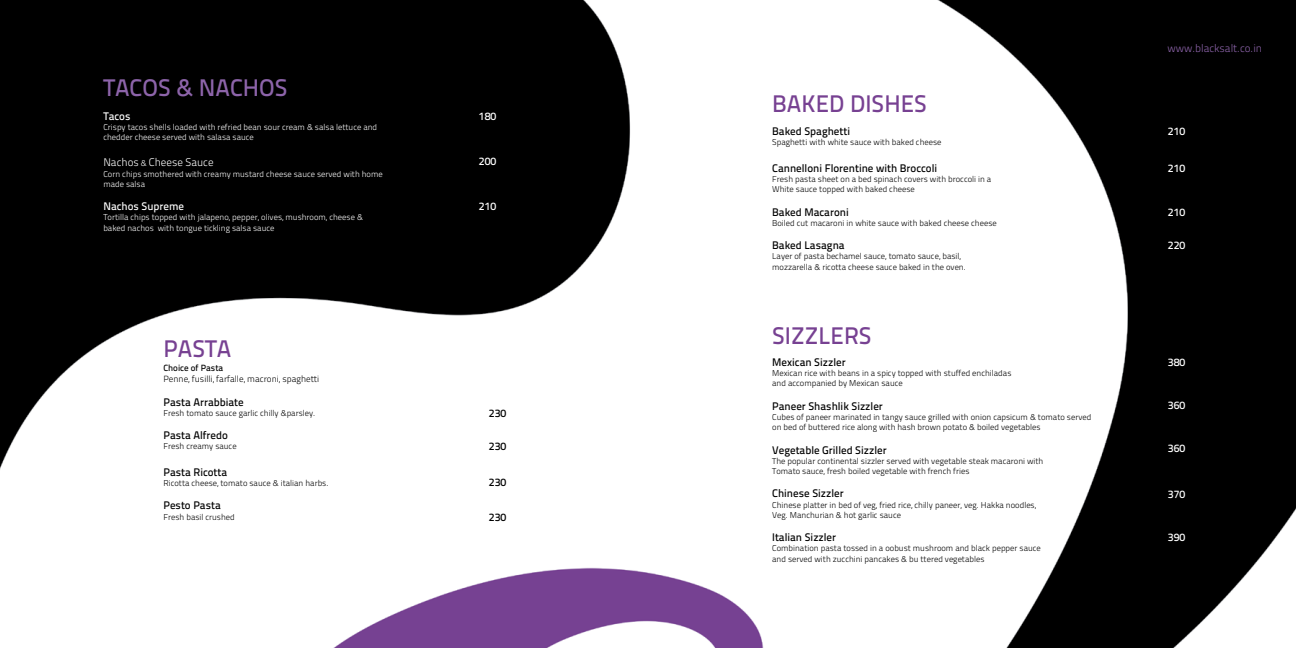
<style>
.page{position:relative;width:1296px;height:648px;background:#fff}
.page>*{position:absolute;margin:0;border:0;box-sizing:border-box;transform-origin:0 0}
.t1{font:24px "Titillium Text 14 L 600 wt";color:#774192}
.t2{font:24px "Titillium Text 14 L 600 wt";color:#8d64aa}
.t3{font:11px "Titillium Text 14 L 600 wt";color:#000}
.t4{font:11px "Titillium Text 14 L 600 wt";color:#fff}
.t5{font:11px "Titillium Text 14 L 250 wt";color:#8d64aa}
.t6{font:11px "Titillium Text 14 L 250 wt";color:#fff}
.t7{font:9px "Titillium Text 14 L 250 wt";color:#000}
.t8{font:9px "Titillium Text 14 L 600 wt";color:#000}
.t9{font:8.5px/10.2px "Titillium Text 14 L 250 wt";color:#000}
.t10{font:8.5px/10.2px "Titillium Text 14 L 250 wt";color:#fff}
.s1{font-size:8.5px}
</style>
<div class="page">
<img style="left:0;top:0;width:1296px;height:648px">
<h1 class="t2" style="left:103px;top:73px;width:27px">Tacos</h1>
<h1 class="t2" style="left:176px;top:73px;width:55px">&amp; Nachos</h1>
<p class="t4" style="left:103px;top:109px;width:29px">Tacos</p>
<p class="t10" style="left:103px;top:122px;width:275px">Crispy tacos shells loaded with refried bean sour cream &amp; salsa lettuce and chedder cheese served with salasa sauce</p>
<p class="t6" style="left:103px;top:156px;width:112px">Nachos <span class="s1">&amp;</span> Cheese Sauce</p>
<p class="t10" style="left:103px;top:169px;width:281px">Corn chips smothered with creamy mustard cheese sauce served with home made salsa</p>
<p class="t4" style="left:103px;top:200px;width:82px">Nachos Supreme</p>
<p class="t10" style="left:103px;top:212px;width:261px">Tortilla chips topped with jalapeno, pepper, olives, mushroom, cheese &amp; baked nachos with tongue tickling salsa sauce</p>
<h1 class="t1" style="left:163px;top:334px;width:29px">Pasta</h1>
<p class="t8" style="left:163px;top:362px;width:61px">Choice of Pasta</p>
<p class="t7" style="left:163px;top:373px;width:157px">Penne, fusilli, farfalle, macroni, spaghetti</p>
<p class="t3" style="left:163px;top:395px;width:82px">Pasta Arrabbiate</p>
<p class="t9" style="left:163px;top:408px;width:153px">Fresh tomato sauce garlic chilly &amp;parsley.</p>
<p class="t3" style="left:163px;top:429px;width:66px">Pasta Alfredo</p>
<p class="t9" style="left:163px;top:441px;width:75px">Fresh creamy sauce</p>
<p class="t3" style="left:163px;top:465px;width:65px">Pasta Ricotta</p>
<p class="t9" style="left:163px;top:478px;width:167px">Ricotta cheese, tomato sauce &amp; italian harbs.</p>
<p class="t3" style="left:163px;top:499px;width:59px">Pesto Pasta</p>
<p class="t9" style="left:163px;top:511px;width:73px">Fresh basil crushed</p>
<p class="t4" style="left:479px;top:109px;width:19px">180</p>
<p class="t4" style="left:479px;top:154px;width:19px">200</p>
<p class="t4" style="left:479px;top:199px;width:19px">210</p>
<p class="t3" style="left:489px;top:407px;width:19px">230</p>
<p class="t3" style="left:489px;top:440px;width:19px">230</p>
<p class="t3" style="left:489px;top:475px;width:19px">230</p>
<p class="t3" style="left:489px;top:510px;width:19px">230</p>
<h1 class="t1" style="left:772px;top:89px;width:92px">Baked Dishes</h1>
<p class="t3" style="left:772px;top:125px;width:79px">Baked Spaghetti</p>
<p class="t9" style="left:772px;top:137px;width:171px">Spaghetti with white sauce with baked cheese</p>
<p class="t3" style="left:772px;top:161px;width:167px">Cannelloni Florentine with Broccoli</p>
<p class="t9" style="left:772px;top:174px;width:221px">Fresh pasta sheet on a bed spinach covers with broccoli in a<br>White sauce topped with baked cheese</p>
<p class="t3" style="left:772px;top:205px;width:78px">Baked Macaroni</p>
<p class="t9" style="left:772px;top:218px;width:226px">Boiled cut macaroni in white sauce with baked cheese cheese</p>
<p class="t3" style="left:772px;top:239px;width:74px">Baked Lasagna</p>
<p class="t9" style="left:772px;top:251px;width:195px">Layer of pasta bechamel sauce, tomato sauce, basil, mozzarella &amp; ricotta cheese sauce baked in the oven.</p>
<h1 class="t1" style="left:772px;top:321px;width:60px">Sizzlers</h1>
<p class="t3" style="left:772px;top:355px;width:75px">Mexican Sizzler</p>
<p class="t9" style="left:772px;top:368px;width:241px">Mexican rice with beans in a spicy topped with stuffed enchiladas and accompanied by Mexican sauce</p>
<p class="t3" style="left:772px;top:399px;width:112px">Paneer Shashlik Sizzler</p>
<p class="t9" style="left:772px;top:412px;width:321px">Cubes of paneer marinated in tangy sauce grilled with onion capsicum &amp; tomato served on bed of buttered rice along with hash brown potato &amp; boiled vegetables</p>
<p class="t3" style="left:772px;top:443px;width:116px">Vegetable Grilled Sizzler</p>
<p class="t9" style="left:772px;top:456px;width:273px">The popular continental sizzler served with vegetable steak macaroni with<br>Tomato sauce, fresh boiled vegetable with french fries</p>
<p class="t3" style="left:772px;top:487px;width:73px">Chinese Sizzler</p>
<p class="t9" style="left:772px;top:500px;width:266px">Chinese platter in bed of veg, fried rice, chilly paneer, veg. Hakka noodles,<br>Veg. Manchurian &amp; hot garlic sauce</p>
<p class="t3" style="left:772px;top:531px;width:65px">Italian Sizzler</p>
<p class="t9" style="left:772px;top:543px;width:270px">Combination pasta tossed in a oobust mushroom and black pepper sauce and served with zucchini pancakes &amp; bu ttered vegetables</p>
<p class="t5" style="left:1167px;top:42px;width:96px">www.blacksalt.co.in</p>
<p class="t4" style="left:1168px;top:125px;width:19px">210</p>
<p class="t4" style="left:1168px;top:162px;width:19px">210</p>
<p class="t4" style="left:1168px;top:205px;width:19px">210</p>
<p class="t4" style="left:1168px;top:238px;width:19px">220</p>
<p class="t4" style="left:1168px;top:355px;width:19px">380</p>
<p class="t4" style="left:1168px;top:399px;width:19px">360</p>
<p class="t4" style="left:1168px;top:442px;width:19px">360</p>
<p class="t4" style="left:1168px;top:487px;width:19px">370</p>
<p class="t4" style="left:1168px;top:530px;width:19px">390</p>
</div>
